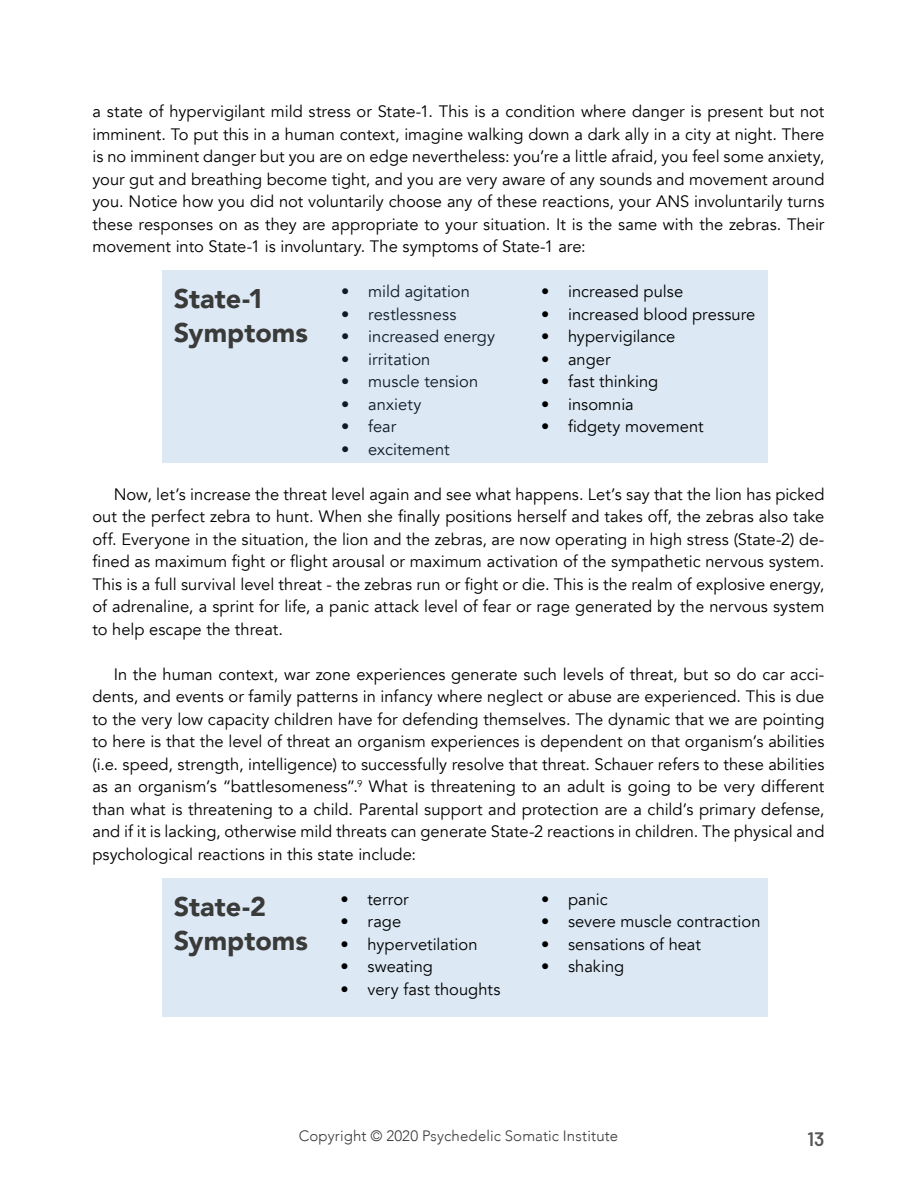
<style>
.page{position:relative;width:918px;height:1188px;background:#fff}
.page>*{position:absolute;margin:0;border:0;box-sizing:border-box;transform-origin:0 0}
.t1{font:900 27px/33.8px "Avenir";letter-spacing:.005em;color:#3a3a39}
.t2{font:600 19.5px "Barlow";color:#565655}
.t3{font:16.5px/22.5px "Avenir";color:#000;text-align:justify}
.t4{font:300 15px "Avenir";letter-spacing:.01em;color:#3a3a39}
</style>
<div class="page">
<div style="left:163px;top:271px;width:605px;height:192px;background:#dce9f5"></div>
<div style="left:163px;top:878px;width:605px;height:138px;background:#dce9f5"></div>
<p class="t3" style="left:92px;top:100px;width:734px">a state of hypervigilant mild stress or State-1. This is a condition where danger is present but not imminent. To put this in a human context, imagine walking down a dark ally in a city at night. There is no imminent danger but you are on edge nevertheless: you’re a little afraid, you feel some anxiety, your gut and breathing become tight, and you are very aware of any sounds and movement around you. Notice how you did not voluntarily choose any of these reactions, your ANS involuntarily turns these responses on as they are appropriate to your situation. It is the same with the zebras. Their movement into State-1 is involuntary. The symptoms of State-1 are:</p>
<h1 class="t1" style="left:174px;top:281px;width:136px">State-1<br>Symptoms</h1>
<p class="t3" style="left:341px;top:280px;width:130px">• mild agitation</p>
<p class="t3" style="left:341px;top:303px;width:117px">• restlessness</p>
<p class="t3" style="left:341px;top:325px;width:155px">• increased energy</p>
<p class="t3" style="left:341px;top:348px;width:91px">• irritation</p>
<p class="t3" style="left:341px;top:370px;width:139px">• muscle tension</p>
<p class="t3" style="left:341px;top:393px;width:82px">• anxiety</p>
<p class="t3" style="left:341px;top:415px;width:57px">• fear</p>
<p class="t3" style="left:341px;top:438px;width:110px">• excitement</p>
<p class="t3" style="left:541px;top:280px;width:144px">• increased pulse</p>
<p class="t3" style="left:541px;top:303px;width:216px">• increased blood pressure</p>
<p class="t3" style="left:541px;top:325px;width:136px">• hypervigilance</p>
<p class="t3" style="left:541px;top:348px;width:71px">• anger</p>
<p class="t3" style="left:541px;top:370px;width:119px">• fast thinking</p>
<p class="t3" style="left:541px;top:393px;width:94px">• insomnia</p>
<p class="t3" style="left:541px;top:415px;width:164px">• fidgety movement</p>
<p class="t3" style="left:92px;top:483px;width:734px;text-indent:21px">Now, let’s increase the threat level again and see what happens. Let’s say that the lion has picked out the perfect zebra to hunt. When she finally positions herself and takes off, the zebras also take off. Everyone in the situation, the lion and the zebras, are now operating in high stress (State-2) de&shy;fined as maximum fight or flight arousal or maximum activation of the sympathetic nervous system.<br>This is a full survival level threat - the zebras run or fight or die. This is the realm of explosive energy, of adrenaline, a sprint for life, a panic attack level of fear or rage generated by the nervous system to help escape the threat.</p>
<p class="t3" style="left:92px;top:663px;width:734px;text-indent:21px">In the human context, war zone experiences generate such levels of threat, but so do car acci&shy;dents, and events or family patterns in infancy where neglect or abuse are experienced. This is due to the very low capacity children have for defending themselves. The dynamic that we are pointing to here is that the level of threat an organism experiences is dependent on that organism’s abilities (i.e. speed, strength, intelligence) to successfully resolve that threat. Schauer refers to these abilities as an organism’s “battlesomeness”.<sup>9</sup> What is threatening to an adult is going to be very different than what is threatening to a child. Parental support and protection are a child’s primary defense, and if it is lacking, otherwise mild threats can generate State-2 reactions in children. The physical and psychological reactions in this state include:</p>
<h1 class="t1" style="left:174px;top:889px;width:136px">State-2<br>Symptoms</h1>
<p class="t3" style="left:341px;top:888px;width:70px">• terror</p>
<p class="t3" style="left:341px;top:910px;width:62px">• rage</p>
<p class="t3" style="left:341px;top:933px;width:138px">• hypervetilation</p>
<p class="t3" style="left:341px;top:955px;width:94px">• sweating</p>
<p class="t3" style="left:341px;top:978px;width:161px">• very fast thoughts</p>
<p class="t3" style="left:541px;top:888px;width:68px">• panic</p>
<p class="t3" style="left:541px;top:910px;width:221px">• severe muscle contraction</p>
<p class="t3" style="left:541px;top:933px;width:161px">• sensations of heat</p>
<p class="t3" style="left:541px;top:955px;width:85px">• shaking</p>
<p class="t4" style="left:299px;top:1127px;width:321px">Copyright © 2020 Psychedelic Somatic Institute</p>
<p class="t2" style="left:807px;top:1127px;width:19px">13</p>
</div>
